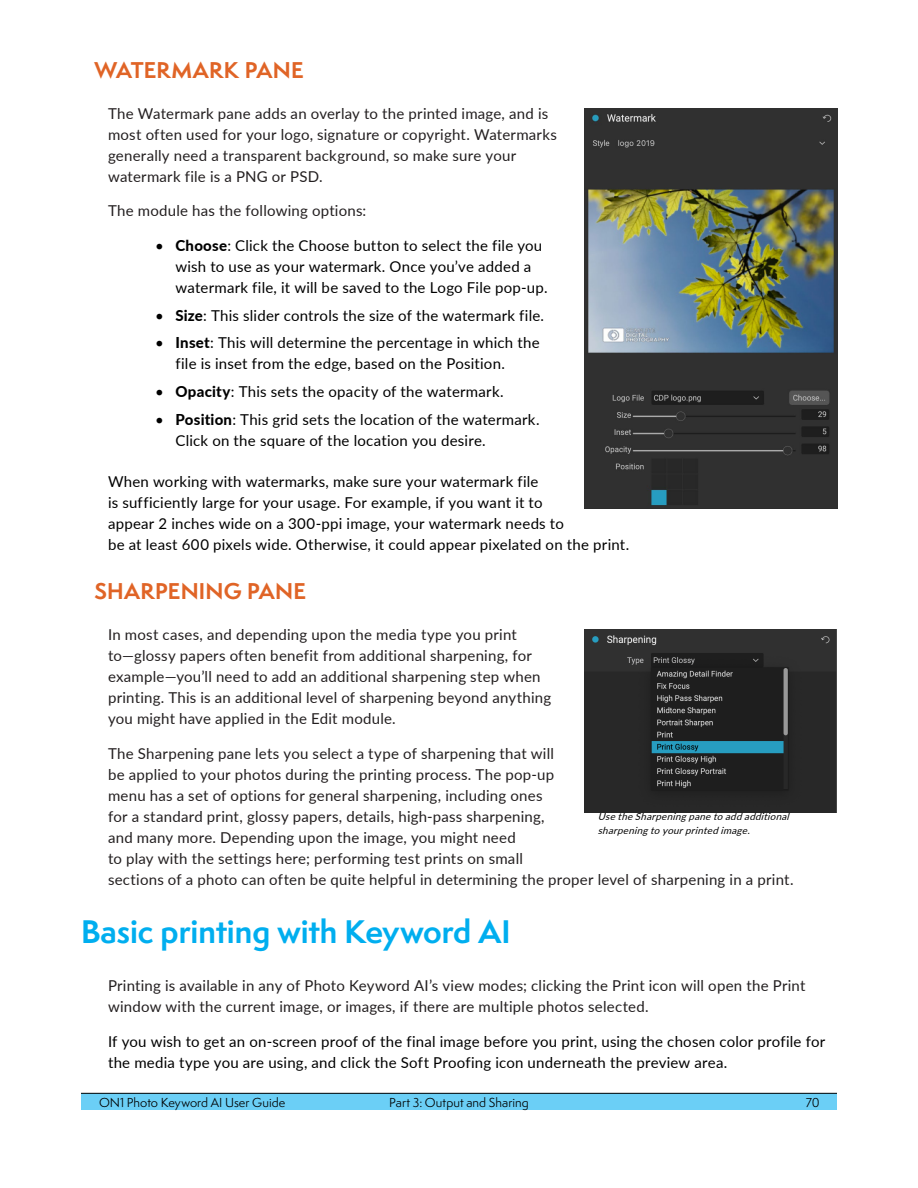
<style>
.page{position:relative;width:918px;height:1188px;background:#fff}
.page>*{position:absolute;margin:0;border:0;box-sizing:border-box;transform-origin:0 0}
.t1{font:700 30px "Semplicita Pro";letter-spacing:-.005em;color:#00aeef}
.t2{font:700 21px "Semplicita Pro";letter-spacing:.01em;color:#e06426}
.t3{font:15px/21px "Lato";letter-spacing:.015em;color:#231f20}
.t4{font:15px/21px "Lato";letter-spacing:.015em;color:#000}
.t5{font:12px "Semplicita Pro";letter-spacing:.005em;color:#000}
.t6{font:italic 9.75px/13.5px "Lato";color:#000}
.s1{font-weight:800}
</style>
<div class="page">
<div style="left:81px;top:1094px;width:756px;height:16px;background:#6bcff6"></div>
<hr style="left:81px;top:1093px;width:756px;height:1px;background:#000">
<img style="left:584px;top:108px;width:253px;height:401px">
<img style="left:584px;top:629px;width:253px;height:183px">
<h2 class="t2" style="left:94px;top:54px;width:211px">WATERMARK PANE</h2>
<p class="t3" style="left:108px;top:102px;width:450px">The Watermark pane adds an overlay to the printed image, and is most often used for your logo, signature or copyright. Watermarks generally need a transparent background, so make sure your watermark file is a PNG or PSD.</p>
<p class="t3" style="left:108px;top:200px;width:260px">The module has the following options:</p>
<p class="t4" style="left:176px;top:234px;width:374px;text-indent:-20px">• <span class="s1">Choose</span>: Click the Choose button to select the file you wish to use as your watermark. Once you’ve added a watermark file, it will be saved to the Logo File pop-up.</p>
<p class="t4" style="left:155px;top:304px;width:390px">• <span class="s1">Size</span>: This slider controls the size of the watermark file.</p>
<p class="t4" style="left:176px;top:332px;width:366px;text-indent:-20px">• <span class="s1">Inset</span>: This will determine the percentage in which the file is inset from the edge, based on the Position.</p>
<p class="t4" style="left:155px;top:381px;width:350px">• <span class="s1">Opacity</span>: This sets the opacity of the watermark.</p>
<p class="t4" style="left:176px;top:408px;width:366px;text-indent:-20px">• <span class="s1">Position</span>: This grid sets the location of the watermark.<br>Click on the square of the location you desire.</p>
<p class="t4" style="left:108px;top:471px;width:523px">When working with watermarks, make sure your watermark file<br>is sufficiently large for your usage. For example, if you want it to<br>appear 2 inches wide on a 300-ppi image, your watermark needs to<br>be at least 600 pixels wide. Otherwise, it could appear pixelated on the print.</p>
<h2 class="t2" style="left:94px;top:575px;width:213px">SHARPENING PANE</h2>
<p class="t3" style="left:108px;top:624px;width:445px">In most cases, and depending upon the media type you print to—glossy papers often benefit from additional sharpening, for example—you’ll need to add an additional sharpening step when printing. This is an additional level of sharpening beyond anything you might have applied in the Edit module.</p>
<p class="t3" style="left:108px;top:742px;width:687px">The Sharpening pane lets you select a type of sharpening that will<br>be applied to your photos during the printing process. The pop-up<br>menu has a set of options for general sharpening, including ones<br>for a standard print, glossy papers, details, high-pass sharpening,<br>and many more. Depending upon the image, you might need<br>to play with the settings here; performing test prints on small<br>sections of a photo can often be quite helpful in determining the proper level of sharpening in a print.</p>
<h1 class="t1" style="left:81px;top:909px;width:431px">Basic printing with Keyword AI</h1>
<p class="t3" style="left:108px;top:975px;width:699px">Printing is available in any of Photo Keyword AI’s view modes; clicking the Print icon will open the Print window with the current image, or images, if there are multiple photos selected.</p>
<p class="t4" style="left:108px;top:1030px;width:719px">If you wish to get an on-screen proof of the final image before you print, using the chosen color profile for the media type you are using, and click the Soft Proofing icon underneath the preview area.</p>
<p class="t6" style="left:598px;top:809px;width:196px">UsetheSharpeningpanetoaddadditional sharpeningtoyourprintedimage.</p>
<p class="t5" style="left:99px;top:1094px;width:188px">ON1 Photo Keyword AI User Guide</p>
<p class="t5" style="left:389px;top:1094px;width:141px">Part 3: Output and Sharing</p>
<p class="t5" style="left:806px;top:1094px;width:15px">70</p>
</div>
